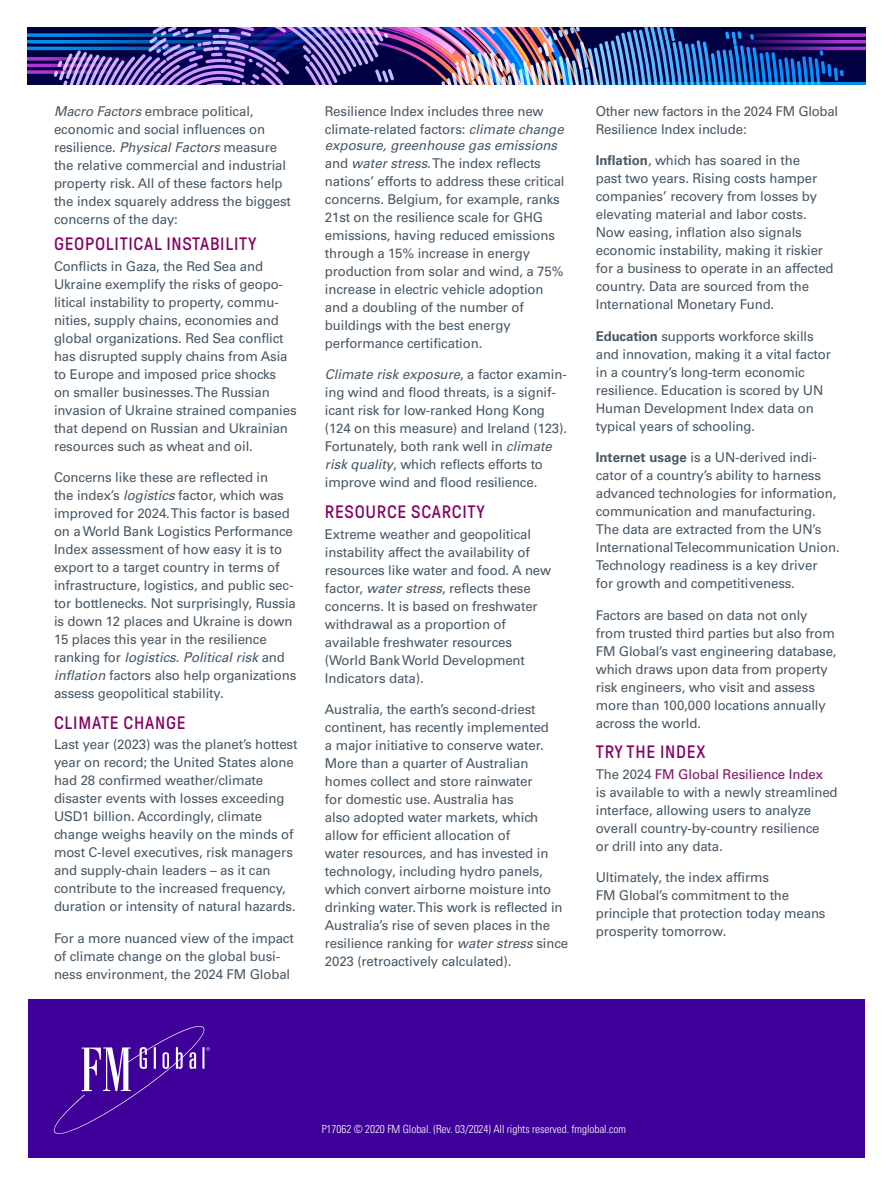
<style>
.page{position:relative;width:893px;height:1188px;background:#fff}
.page>*{position:absolute;margin:0;border:0;box-sizing:border-box;transform-origin:0 0}
.t1{font:18px "GT Pressura Pro";letter-spacing:.04em;color:#860164}
.t2{font:13.5px/18px "Univers LT Std";letter-spacing:-.01em;color:#485865}
.t3{font:300 condensed 11.25px "Univers LT Std";letter-spacing:-.005em;color:#fff}
.s1{font-style:italic}
.s2{font-weight:700}
.s3{color:#811167}
</style>
<div class="page">
<img style="left:27px;top:27px;width:839px;height:57px">
<div style="left:28px;top:999px;width:836px;height:159px;background:#3f0099"></div>
<svg style="left:54px;top:1026px;width:156px;height:108px"></svg>
<p class="t2" style="left:54px;top:102px;width:238px"><span class="s1">Macro Factors</span> embrace political, economic and social influences on resilience. <span class="s1">Physical Factors</span> measure the relative commercial and industrial property risk. All of these factors help the index squarely address the biggest concerns of the day:</p>
<h1 class="t1" style="left:54px;top:234px;width:204px">GEOPOLITICAL INSTABILITY</h1>
<p class="t2" style="left:54px;top:257px;width:244px">Conflicts in Gaza, the Red Sea and Ukraine exemplify the risks of geopo&shy;litical instability to property, commu&shy;nities, supply chains, economies and global organizations. Red Sea conflict has disrupted supply chains from Asia to Europe and imposed price shocks<br>on smaller businesses. The Russian invasion of Ukraine strained companies that depend on Russian and Ukrainian resources such as wheat and oil.</p>
<p class="t2" style="left:54px;top:468px;width:244px">Concerns like these are reflected in<br>the index’s <span class="s1">logistics</span> factor, which was improved for 2024. This factor is based on a World Bank Logistics Performance Index assessment of how easy it is to export to a target country in terms of infrastructure, logistics, and public sec&shy;tor bottlenecks. Not surprisingly, Russia is down 12 places and Ukraine is down 15 places this year in the resilience ranking for <span class="s1">logistics</span>. <span class="s1">Political risk</span> and <span class="s1">inflation</span> factors also help organizations assess geopolitical stability.</p>
<h1 class="t1" style="left:54px;top:713px;width:133px">CLIMATE CHANGE</h1>
<p class="t2" style="left:54px;top:736px;width:245px">Last year (2023) was the planet’s hottest year on record; the United States alone had 28 confirmed weather/climate disaster events with losses exceeding USD1 billion. Accordingly, climate change weighs heavily on the minds of most C-level executives, risk managers and supply-chain leaders – as it can contribute to the increased frequency, duration or intensity of natural hazards.</p>
<p class="t2" style="left:54px;top:929px;width:241px">For a more nuanced view of the impact of climate change on the global busi&shy;ness environment, the 2024 FM Global</p>
<p class="t2" style="left:325px;top:102px;width:240px">Resilience Index includes three new climate-related factors: <span class="s1">climate change</span></p>
<p class="t2" style="left:325px;top:136px;width:241px"><span class="s1">exposure, greenhouse gas emissions </span>and <span class="s1">water stress</span>. The index reflects nations’ efforts to address these critical concerns. Belgium, for example, ranks 21st on the resilience scale for GHG emissions, having reduced emissions through a 15% increase in energy production from solar and wind, a 75% increase in electric vehicle adoption and a doubling of the number of buildings with the best energy performance certification.</p>
<p class="t2" style="left:325px;top:366px;width:244px"><span class="s1">Climate risk exposure</span>, a factor examin&shy;ing wind and flood threats, is a signif&shy;icant risk for low-ranked Hong Kong (124 on this measure) and Ireland (123).<br>Fortunately, both rank well in <span class="s1">climate risk quality</span>, which reflects efforts to improve wind and flood resilience.</p>
<h1 class="t1" style="left:325px;top:502px;width:161px">RESOURCE SCARCITY</h1>
<p class="t2" style="left:325px;top:525px;width:228px">Extreme weather and geopolitical instability affect the availability of resources like water and food. A new factor, <span class="s1">water stress</span>, reflects these concerns. It is based on freshwater withdrawal as a proportion of available freshwater resources (World Bank World Development<br>Indicators data).</p>
<p class="t2" style="left:325px;top:700px;width:245px">Australia, the earth’s second-driest continent, has recently implemented<br>a major initiative to conserve water.<br>More than a quarter of Australian homes collect and store rainwater<br>for domestic use. Australia has<br>also adopted water markets, which allow for efficient allocation of<br>water resources, and has invested in technology, including hydro panels, which convert airborne moisture into drinking water. This work is reflected in Australia’s rise of seven places in the resilience ranking for <span class="s1">water stress</span> since 2023 (retroactively calculated).</p>
<p class="t2" style="left:596px;top:102px;width:244px">Other new factors in the 2024 FM Global<br>Resilience Index include:</p>
<p class="t2" style="left:596px;top:151px;width:239px"><span class="s2">Inflation</span>, which has soared in the<br>past two years. Rising costs hamper companies’ recovery from losses by elevating material and labor costs.<br>Now easing, inflation also signals economic instability, making it riskier for a business to operate in an affected country. Data are sourced from the International Monetary Fund.</p>
<p class="t2" style="left:596px;top:327px;width:237px"><span class="s2">Education</span> supports workforce skills and innovation, making it a vital factor in a country’s long-term economic resilience. Education is scored by UN Human Development Index data on typical years of schooling.</p>
<p class="t2" style="left:596px;top:448px;width:245px"><span class="s2">Internet usage</span> is a UN-derived indi&shy;cator of a country’s ability to harness advanced technologies for information, communication and manufacturing.<br>The data are extracted from the UN’s International Telecommunication Union.<br>Technology readiness is a key driver<br>for growth and competitiveness.</p>
<p class="t2" style="left:596px;top:606px;width:242px">Factors are based on data not only from trusted third parties but also from FM Global’s vast engineering database, which draws upon data from property risk engineers, who visit and assess more than 100,000 locations annually across the world.</p>
<h1 class="t1" style="left:596px;top:743px;width:111px">TRY THE INDEX</h1>
<p class="t2" style="left:596px;top:765px;width:243px">The 2024 <span class="s3">FM Global Resilience Index<br></span>is available to with a newly streamlined interface, allowing users to analyze overall country-by-country resilience<br>or drill into any data.</p>
<p class="t2" style="left:596px;top:869px;width:231px">Ultimately, the index affirms<br>FM Global’s commitment to the principle that protection today means prosperity tomorrow.</p>
<p class="t3" style="left:322px;top:1123px;width:306px">P17062 © 2020 FM Global. (Rev. 03/2024) All rights reserved. fmglobal.com</p>
</div>
